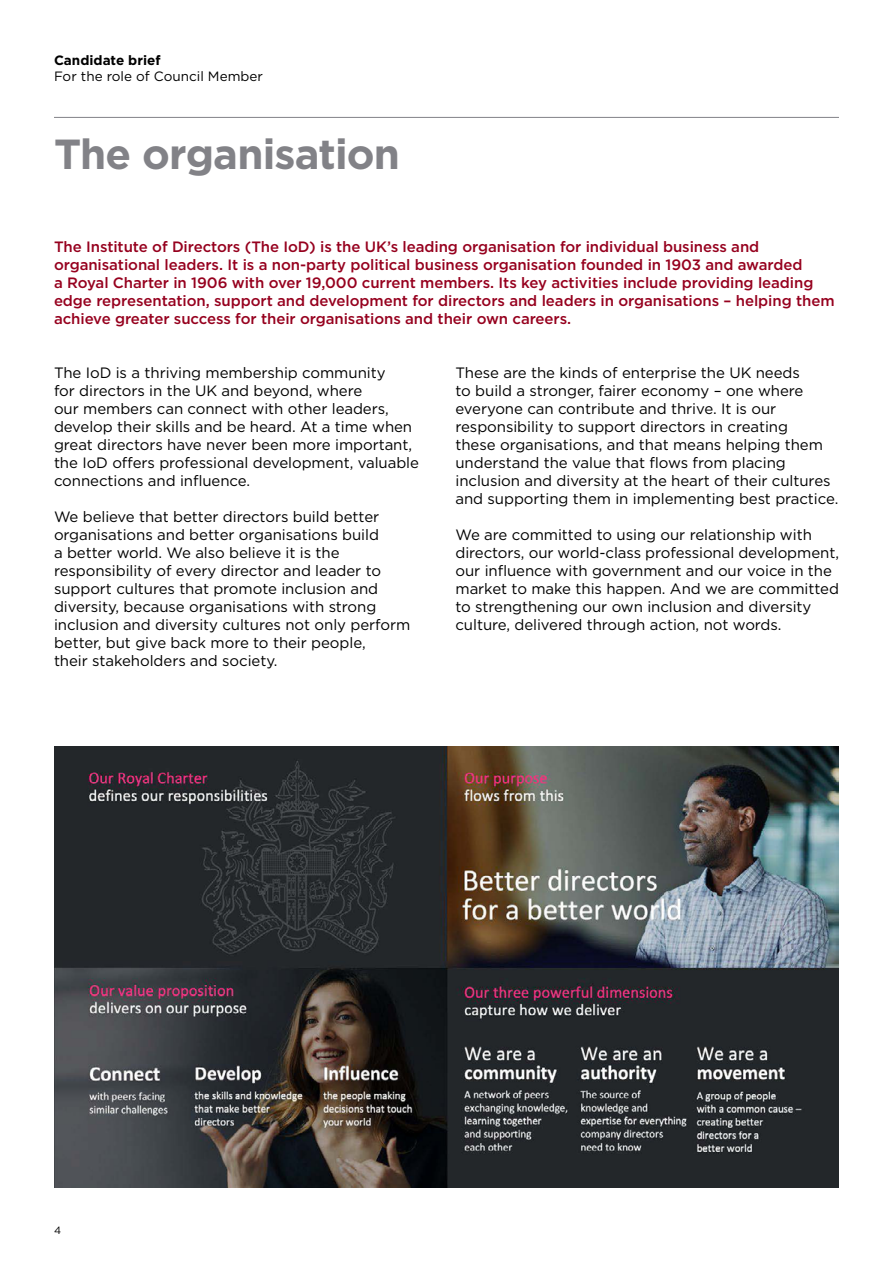
<style>
.page{position:relative;width:893px;height:1263px;background:#fff}
.page>*{position:absolute;margin:0;border:0;box-sizing:border-box;transform-origin:0 0}
.t1{font:700 42px "Gotham";letter-spacing:-.02em;color:#828287}
.t2{font:15px/18px "Gotham";letter-spacing:-.005em;color:#000}
.t3{font:500 15px/18px "Gotham";letter-spacing:-.005em;color:#96001e}
.t4{font:13.5px/16.5px "Gotham";color:#000}
.t5{font:10.5px "Gotham";color:#000}
.s1{font-weight:700}
</style>
<div class="page">
<hr style="left:54px;top:117px;width:785px;height:1px;background:#828287">
<img style="left:54px;top:746px;width:785px;height:441px">
<p class="t4" style="left:54px;top:51px;width:210px"><span class="s1">Candidate brief<br></span>For the role of Council Member</p>
<p class="t1" style="left:54px;top:126px;width:347px">The organisation</p>
<p class="t3" style="left:54px;top:238px;width:782px">The Institute of Directors (The IoD) is the UK’s leading organisation for individual business and organisational leaders. It is a non-party political business organisation founded in 1903 and awarded<br>a Royal Charter in 1906 with over 19,000 current members. Its key activities include providing leading edge representation, support and development for directors and leaders in organisations – helping them achieve greater success for their organisations and their own careers.</p>
<p class="t2" style="left:54px;top:363px;width:367px">The IoD is a thriving membership community<br>for directors in the UK and beyond, where<br>our members can connect with other leaders, develop their skills and be heard. At a time when great directors have never been more important, the IoD offers professional development, valuable connections and influence.</p>
<p class="t2" style="left:54px;top:507px;width:358px">We believe that better directors build better organisations and better organisations build<br>a better world. We also believe it is the responsibility of every director and leader to support cultures that promote inclusion and diversity, because organisations with strong inclusion and diversity cultures not only perform better, but give back more to their people,<br>their stakeholders and society.</p>
<p class="t2" style="left:455px;top:363px;width:384px">These are the kinds of enterprise the UK needs<br>to build a stronger, fairer economy – one where everyone can contribute and thrive. It is our responsibility to support directors in creating<br>these organisations, and that means helping them understand the value that flows from placing inclusion and diversity at the heart of their cultures and supporting them in implementing best practice.</p>
<p class="t2" style="left:455px;top:525px;width:385px">We are committed to using our relationship with directors, our world-class professional development, our influence with government and our voice in the market to make this happen. And we are committed to strengthening our own inclusion and diversity culture, delivered through action, not words.</p>
<p class="t5" style="left:54px;top:1223px;width:9px">4</p>
</div>
